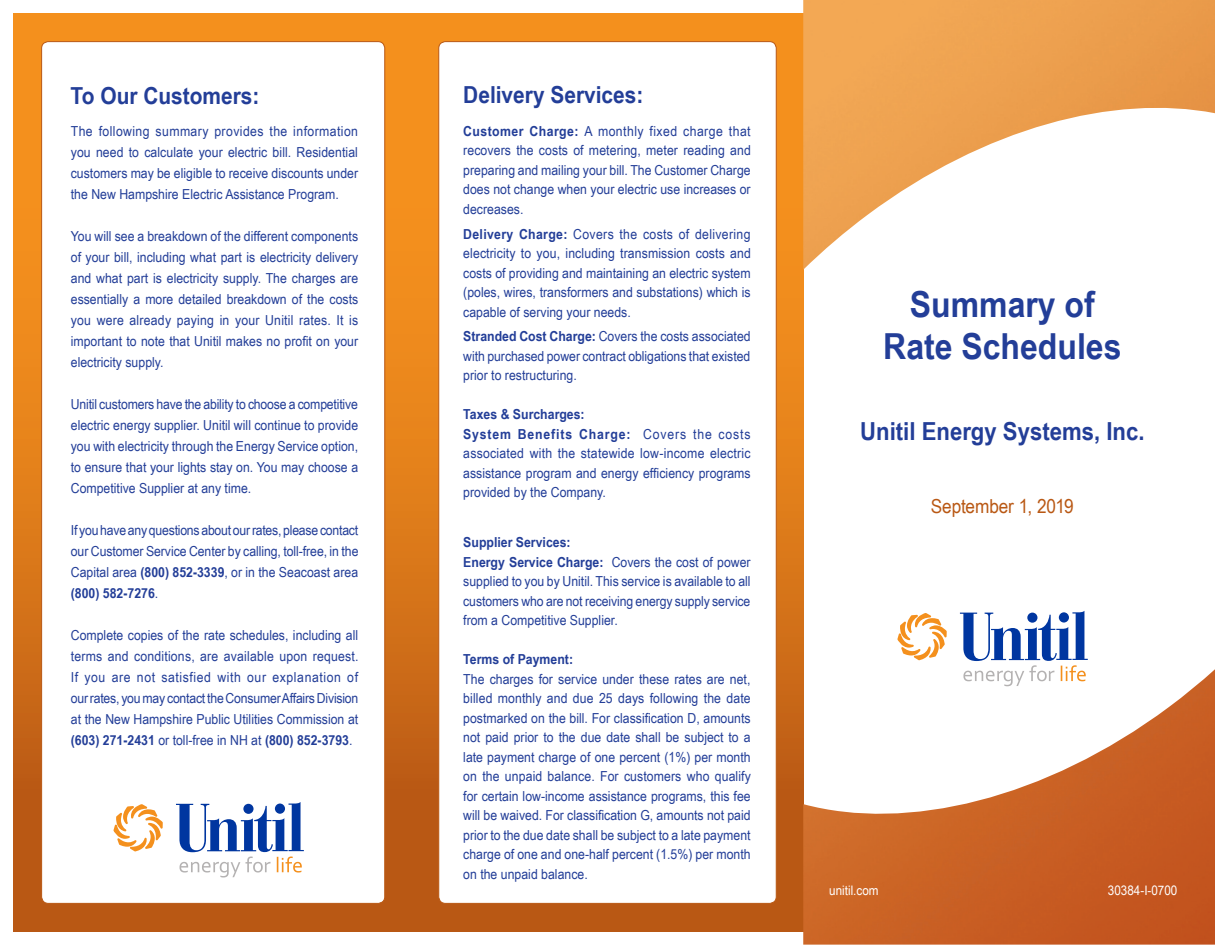
<style>
.page{position:relative;width:1215px;height:945px;background:#fff}
.page>*{position:absolute;margin:0;border:0;box-sizing:border-box;transform-origin:0 0}
.t1{font:700 35.85px "Arial Narrow";color:#233e98;scale:1.09 1}
.t2{font:700 24.9px "Arial Narrow";color:#233e98;scale:1.09 1}
.t3{font:700 23.4px "Arial Narrow";color:#233e98;scale:1.09 1}
.t4{font:19.35px "Arial Narrow";letter-spacing:-.005em;color:#b95814;scale:1.09 1}
.t5{font:13.8px/19.5px "Arial Narrow";color:#233e98;text-align:justify;scale:1.09 1}
.t6{font:700 13.8px "Arial Narrow";color:#233e98;scale:1.09 1}
.t7{font:13.05px "Arial Narrow";color:#fff;scale:1.09 1}
.s1{font-weight:700}
</style>
<div class="page">
<div style="left:14px;top:14px;width:789px;height:918px;background:linear-gradient(to bottom,#ff9c20,#b75715)"></div>
<div style="left:42px;top:42px;width:343px;height:861px;background:#fff;border-radius:7px"></div>
<div style="left:439px;top:42px;width:337px;height:861px;background:#fff;border-radius:7px"></div>
<img style="left:803px;top:0;width:412px;height:945px">
<svg style="left:960px;top:611px;width:128px;height:75px"></svg>
<svg style="left:897px;top:613px;width:50px;height:47px"></svg>
<svg style="left:176px;top:802px;width:128px;height:75px"></svg>
<svg style="left:114px;top:804px;width:49px;height:47px"></svg>
<p class="t3" style="left:71px;top:78px;width:175px">To Our Customers:</p>
<p class="t3" style="left:463px;top:77px;width:167px">Delivery Services:</p>
<p class="t5" style="left:71px;top:120px;width:265px;line-height:21px">The following summary provides the information you need to calculate your electric bill. Residential customers may be eligible to receive discounts under the New Hampshire Electric Assistance Program.</p>
<p class="t5" style="left:71px;top:225px;width:265px;line-height:21px">You will see a breakdown of the different components of your bill, including what part is electricity delivery and what part is electricity supply. The charges are essentially a more detailed breakdown of the costs you were already paying in your Unitil rates. It is important to note that Unitil makes no profit on your electricity supply.</p>
<p class="t5" style="left:71px;top:393px;width:265px;line-height:21px">Unitil customers have the ability to choose a competitive electric energy supplier. Unitil will continue to provide you with electricity through the Energy Service option, to ensure that your lights stay on. You may choose a Competitive Supplier at any time.</p>
<p class="t5" style="left:71px;top:519px;width:265px;line-height:21px">If you have any questions about our rates, please contact our Customer Service Center by calling, toll-free, in the Capital area <span class="s1">(800) 852-3339</span>, or in the Seacoast area <span class="s1">(800) 582-7276</span>.</p>
<p class="t5" style="left:71px;top:624px;width:265px;line-height:21px">Complete copies of the rate schedules, including all terms and conditions, are available upon request.<br>If you are not satisfied with our explanation of our rates, you may contact the Consumer Affairs Division at the New Hampshire Public Utilities Commission at <span class="s1">(603) 271-2431</span> or toll-free in NH at <span class="s1">(800) 852-3793</span>.</p>
<p class="t5" style="left:463px;top:121px;width:265px"><span class="s1">Customer Charge:</span> A monthly fixed charge that recovers the costs of metering, meter reading and preparing and mailing your bill. The Customer Charge does not change when your electric use increases or decreases.</p>
<p class="t5" style="left:463px;top:223px;width:265px"><span class="s1">Delivery Charge:</span> Covers the costs of delivering electricity to you, including transmission costs and costs of providing and maintaining an electric system (poles, wires, transformers and substations) which is capable of serving your needs.</p>
<p class="t5" style="left:463px;top:326px;width:265px"><span class="s1">Stranded Cost Charge:</span> Covers the costs associated with purchased power contract obligations that existed prior to restructuring.</p>
<p class="t6" style="left:463px;top:404px;width:113px">Taxes &amp; Surcharges:</p>
<p class="t5" style="left:463px;top:424px;width:265px"><span class="s1">System Benefits Charge:</span> Covers the costs associated with the statewide low-income electric assistance program and energy efficiency programs provided by the Company.</p>
<p class="t6" style="left:463px;top:532px;width:100px">Supplier Services:</p>
<p class="t5" style="left:463px;top:552px;width:265px"><span class="s1">Energy Service Charge:</span> Covers the cost of power supplied to you by Unitil. This service is available to all customers who are not receiving energy supply service from a Competitive Supplier.</p>
<p class="t6" style="left:463px;top:649px;width:102px">Terms of Payment:</p>
<p class="t5" style="left:463px;top:669px;width:265px">The charges for service under these rates are net, billed monthly and due 25 days following the date postmarked on the bill. For classification D, amounts not paid prior to the due date shall be subject to a late payment charge of one percent (1%) per month on the unpaid balance. For customers who qualify for certain low-income assistance programs, this fee will be waived. For classification G, amounts not paid prior to the due date shall be subject to a late payment charge of one and one-half percent (1.5%) per month on the unpaid balance.</p>
<p class="t1" style="left:910px;top:277px;width:171px">Summary of</p>
<p class="t1" style="left:883px;top:319px;width:220px">Rate Schedules</p>
<p class="t2" style="left:860px;top:413px;width:262px">Unitil Energy Systems, Inc.</p>
<p class="t4" style="left:931px;top:492px;width:133px">September 1, 2019</p>
<p class="t7" style="left:829px;top:881px;width:47px">unitil.com</p>
<p class="t7" style="left:1108px;top:881px;width:65px">30384-I-0700</p>
</div>
